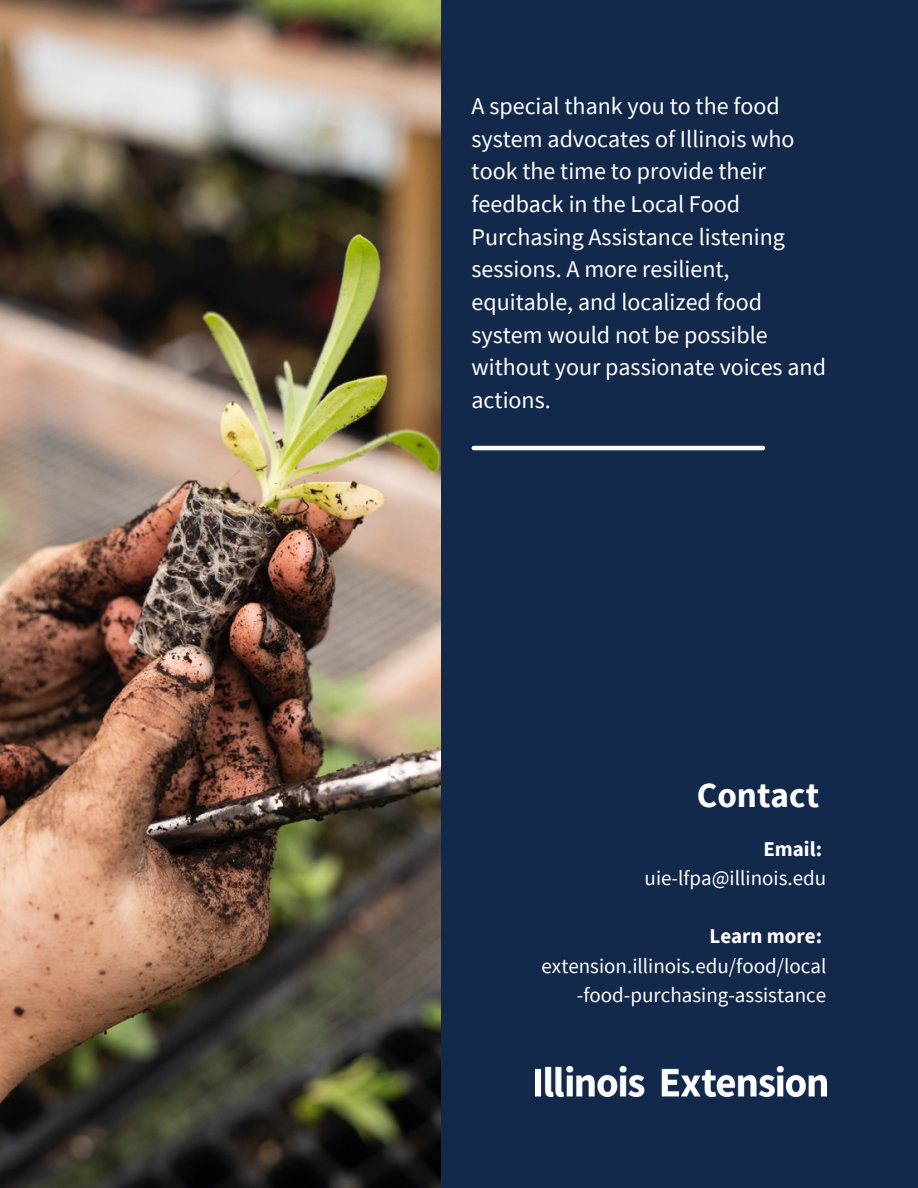
<style>
.page{position:relative;width:918px;height:1188px;background:#13294b}
.page>*{position:absolute;margin:0;border:0;box-sizing:border-box;transform-origin:0 0}
.t1{font:700 35.25px "Source Sans Pro";color:#fff}
.t2{font:24px/32.7px "Source Sans Pro";color:#fff}
.t3{font:21px/29.2px "Source Sans Pro";color:#fff;text-align:right}
.s1{font-weight:700}
</style>
<div class="page">
<img style="left:0;top:0;width:440px;height:1188px">
<img style="left:536px;top:1066px;width:290px;height:31px">
<hr style="left:474px;top:446px;width:289px;height:4px;background:#fff">
<p class="t2" style="left:472px;top:89px;width:356px">A special thank you to the food system advocates of Illinois who took the time to provide their feedback in the Local Food<br>Purchasing Assistance listening sessions. A more resilient, equitable, and localized food system would not be possible without your passionate voices and actions.</p>
<p class="t1" style="left:697px;top:772px;width:124px">Contact</p>
<p class="t3" style="left:645px;top:834px;width:183px"><span class="s1">Email: </span>uie-lfpa@illinois.edu</p>
<p class="t3" style="left:542px;top:921px;width:286px"><span class="s1">Learn more: </span>extension.illinois.edu/food/local -food-purchasing-assistance</p>
</div>
